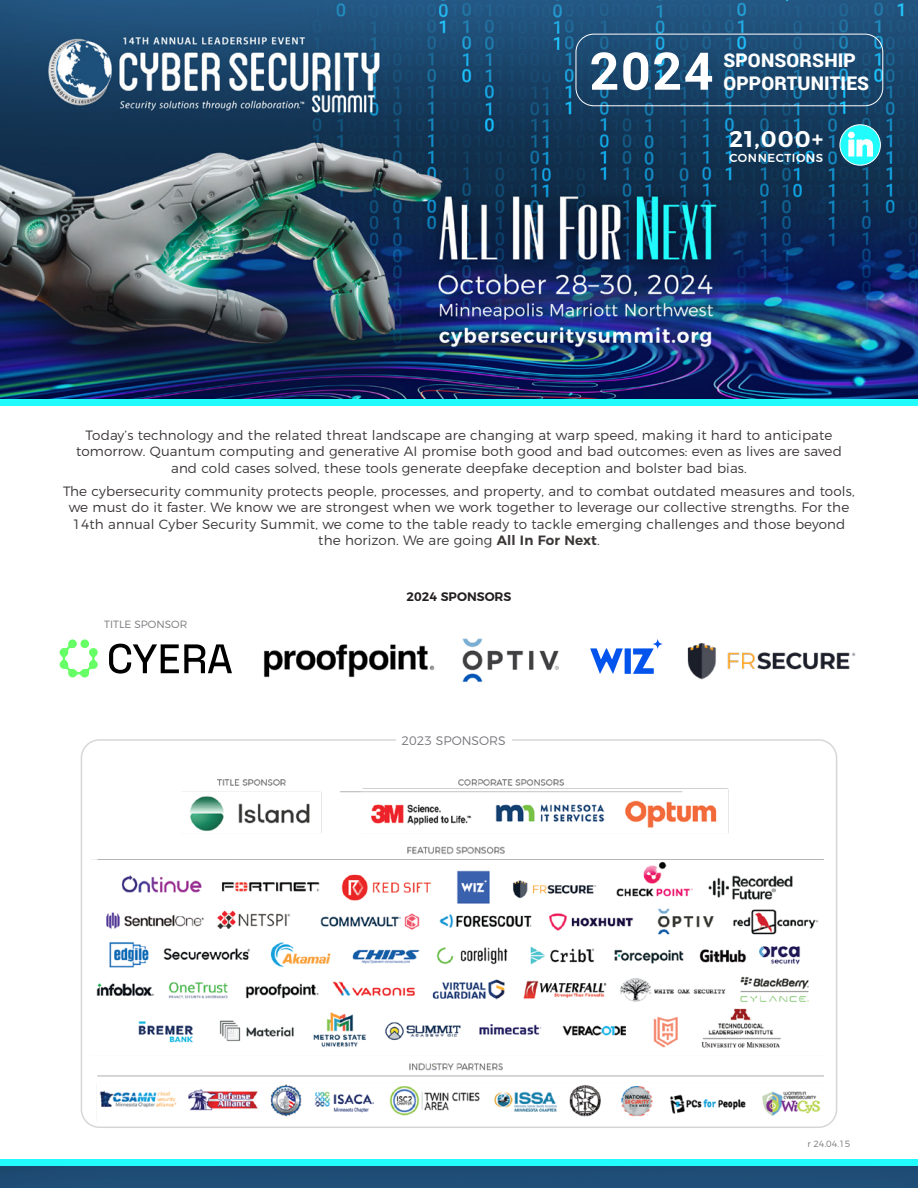
<style>
.page{position:relative;width:918px;height:1188px;background:#fff}
.page>*{position:absolute;margin:0;border:0;box-sizing:border-box;transform-origin:0 0}
.t1{font:700 52.05px "Roboto";color:#fff}
.t2{font:600 22.8px "Montserrat";color:#fff}
.t3{font:900 18.9px/22.6px "Roboto";letter-spacing:.01em;color:#fff}
.t4{font:300 13.5px/16.5px "Montserrat";letter-spacing:.01em;color:#3a3636;text-align:center}
.t5{font:300 12.45px "Montserrat";color:#77787c}
.t6{font:600 12.45px "Montserrat";color:#231f20}
.t7{font:500 11.7px "Montserrat";letter-spacing:.05em;color:#fff}
.t8{font:300 10.5px "Montserrat";color:#77787c}
.t9{font:300 9px "Montserrat";color:#77787c}
.s1{font-weight:600}
</style>
<div class="page">
<img style="left:0;top:0;width:918px;height:399px">
<img style="left:264px;top:644px;width:171px;height:34px">
<svg style="left:590px;top:639px;width:73px;height:35px"></svg>
<img style="left:462px;top:638px;width:97px;height:44px">
<img style="left:687px;top:643px;width:169px;height:37px">
<svg style="left:109px;top:644px;width:123px;height:30px"></svg>
<svg style="left:60px;top:639px;width:38px;height:39px"></svg>
<div style="left:840px;top:125px;width:40px;height:40px;background:#21fbfb;border-radius:50%"></div>
<div style="left:840px;top:125px;width:41px;height:40px;border:1px solid #fff;border-radius:50%"></div>
<svg style="left:848px;top:132px;width:25px;height:25px"></svg>
<div style="left:848px;top:132px;width:7px;height:6px;border:1px solid #fff;border-radius:50%"></div>
<div style="left:81px;top:739px;width:756px;height:389px;border:2px solid #77787c;border-radius:18px"></div>
<div style="left:396px;top:733px;width:116px;height:13px;background:#fff"></div>
<div style="left:0;top:1166px;width:918px;height:22px;background:#1f4d76"></div>
<div style="left:0;top:1160px;width:918px;height:6px;background:#21fbfb"></div>
<div style="left:576px;top:34px;width:307px;height:72px;border:1px solid #fff;border-radius:18px"></div>
<div style="left:0;top:399px;width:918px;height:7px;background:#21fbfb"></div>
<img style="left:91px;top:779px;width:733px;height:338px">
<p class="t1" style="left:590px;top:34px;width:126px">2024</p>
<p class="t3" style="left:723px;top:48px;width:147px">SPONSORSHIP<br>OPPORTUNITIES</p>
<p class="t2" style="left:729px;top:120px;width:96px">21,000+</p>
<p class="t7" style="left:729px;top:148px;width:95px">CONNECTIONS</p>
<p class="t4" style="left:76px;top:425px;width:767px">Today’s technology and the related threat landscape are changing at warp speed, making it hard to anticipate tomorrow. Quantum computing and generative AI promise both good and bad outcomes: even as lives are saved and cold cases solved, these tools generate deepfake deception and bolster bad bias.</p>
<p class="t4" style="left:63px;top:482px;width:793px">The cybersecurity community protects people, processes, and property, and to combat outdated measures and tools, we must do it faster. We know we are strongest when we work together to leverage our collective strengths. For the 14th annual Cyber Security Summit, we come to the table ready to tackle emerging challenges and those beyond the horizon. We are going <span class="s1">All In For Next</span>.</p>
<p class="t8" style="left:104px;top:616px;width:85px">TITLE SPONSOR</p>
<p class="t6" style="left:407px;top:587px;width:106px">2024 SPONSORS</p>
<p class="t5" style="left:402px;top:731px;width:106px">2023 SPONSORS</p>
<p class="t9" style="left:807px;top:1137px;width:44px">r 24.04.15</p>
</div>
